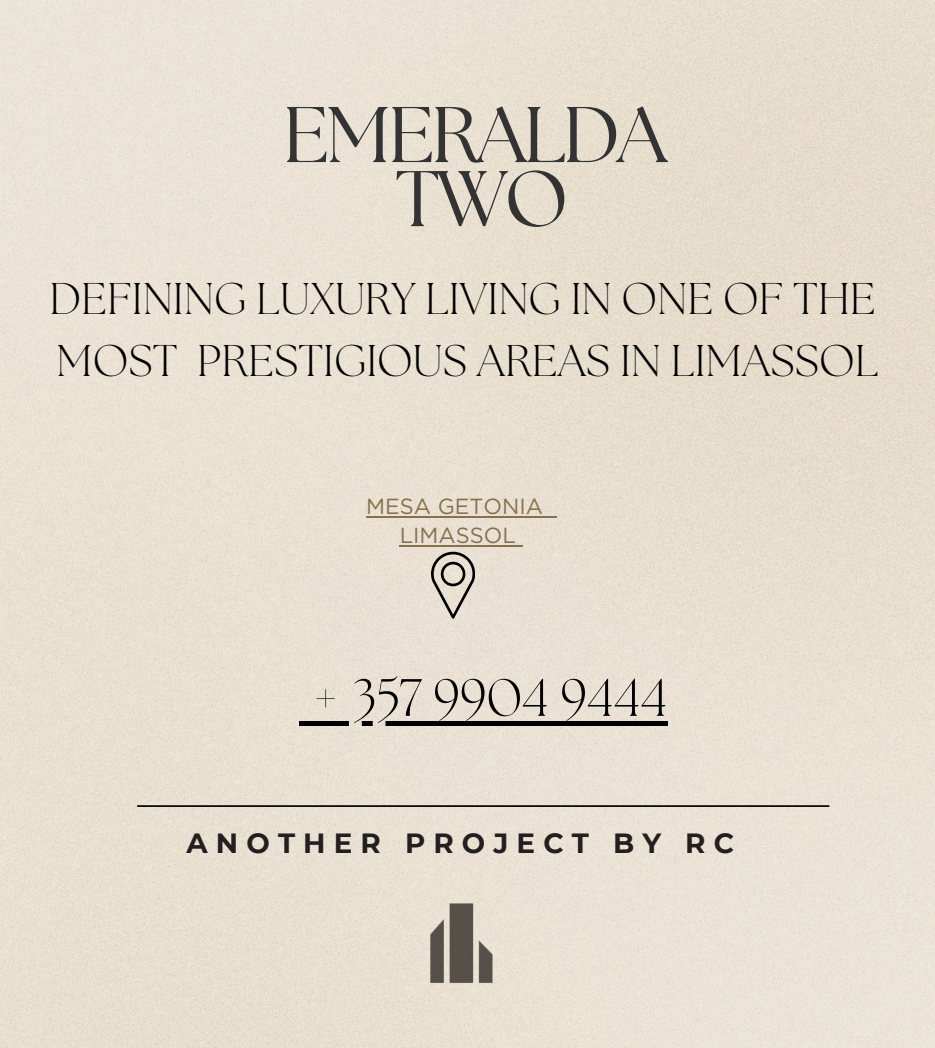
<style>
.page{position:relative;width:935px;height:1048px;background:#fff}
.page>*{position:absolute;margin:0;border:0;box-sizing:border-box;transform-origin:0 0}
.t1{font:78.68px/64.1px "The Seasons";letter-spacing:-.04em;color:#333;text-align:center}
.t2{font:300 52.35px "The Seasons";color:#000}
.t3{font:300 44.33px/62.4px "The Seasons";color:#000}
.t4{font:700 27.67px "Montserrat";letter-spacing:.295em;color:#231f20}
.t5{font:21.83px/29.2px "Gotham";color:#85714d;text-align:center}
</style>
<div class="page">
<img style="left:0;top:0;width:934px;height:1047px">
<hr style="left:366px;top:516px;width:177px;height:1px;background:#85714d">
<svg style="left:543px;top:516px;width:13px;height:1px"></svg>
<hr style="left:400px;top:545px;width:116px;height:2px;background:#85714d">
<svg style="left:516px;top:545px;width:6px;height:2px"></svg>
<svg style="left:431px;top:551px;width:44px;height:67px"></svg>
<div style="left:299px;top:720px;width:12px;height:5px;background:#000"></div>
<div style="left:311px;top:720px;width:356px;height:5px;background:#000"></div>
<img style="left:406px;top:874px;width:88px;height:133px">
<hr style="left:137px;top:805px;width:692px;height:1px;background:#000">
<h1 class="t1" style="left:283px;top:108px;width:386px">EMERALDA<br>TWO</h1>
<p class="t3" style="left:49px;top:271px;width:830px">DEFINING LUXURY LIVING IN ONE OF THE<br>MOST PRESTIGIOUS AREAS IN LIMASSOL</p>
<p class="t5" style="left:366px;top:491px;width:178px">MESA GETONIA<br>LIMASSOL</p>
<p class="t2" style="left:311px;top:674px;width:358px">+ 357 9904 9444</p>
<p class="t4" style="left:186px;top:826px;width:548px">ANOTHER PROJECT BY RC</p>
</div>
